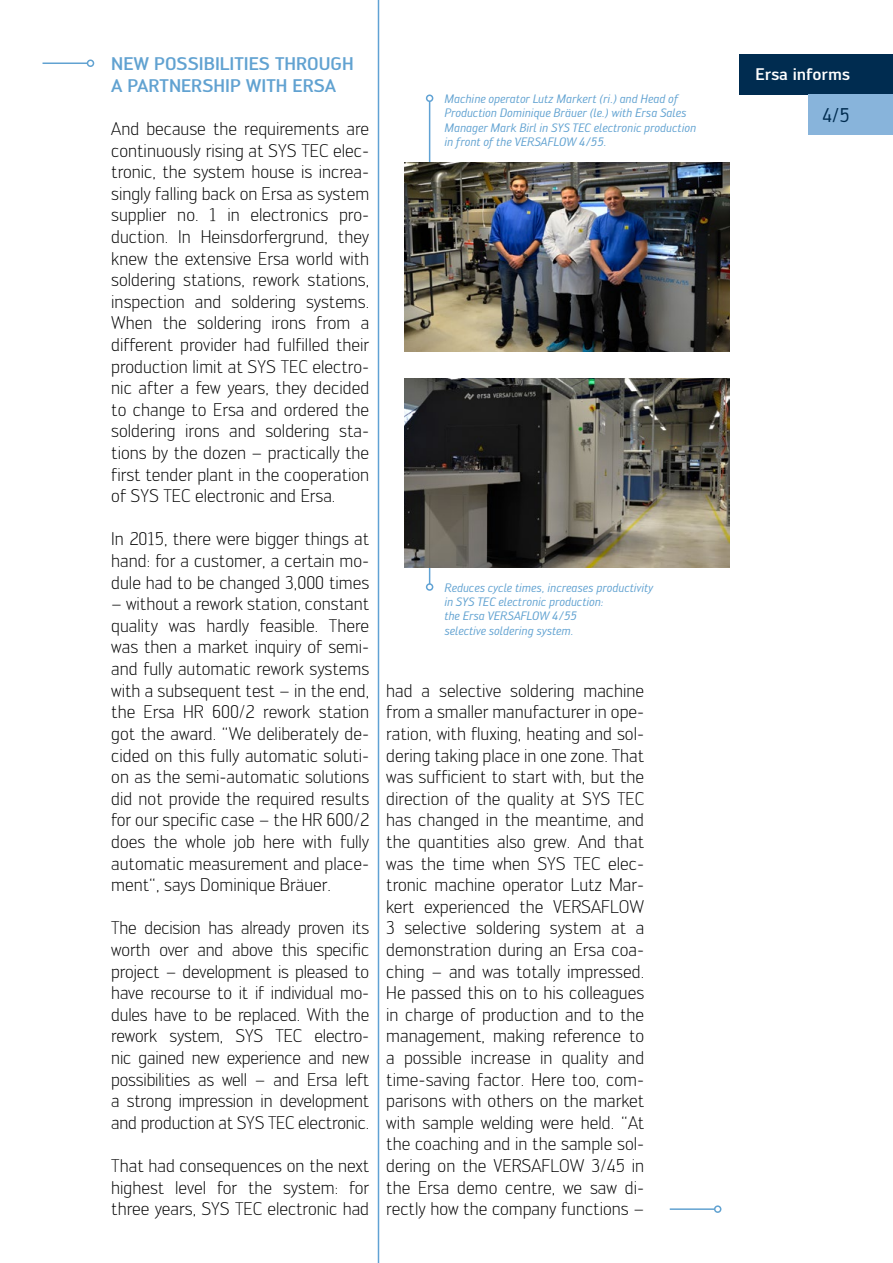
<style>
.page{position:relative;width:893px;height:1263px;background:#fff}
.page>*{position:absolute;margin:0;border:0;box-sizing:border-box;transform-origin:0 0}
.t1{font:19.5px "Engel";color:#002c50}
.t2{font:300 18px/21.6px "Engel";color:#000;text-align:justify}
.t3{font:500 18px/21.6px "Engel";color:#61a2d1}
.t4{font:500 16.5px "Engel";color:#fff}
.t5{font:italic 12px/14.4px "Engel";color:#61a2d1}
</style>
<div class="page">
<hr style="left:378px;top:0;width:1px;height:1263px;background:#60a2d4">
<div style="left:739px;top:54px;width:154px;height:40px;background:#002c50"></div>
<div style="left:808px;top:94px;width:85px;height:41px;background:#88b4db"></div>
<hr style="left:429px;top:528px;width:1px;height:56px;background:#60a2d4">
<div style="left:426px;top:583px;width:7px;height:8px;border:2px solid #60a2d4;border-radius:50%"></div>
<hr style="left:429px;top:101px;width:1px;height:89px;background:#60a2d4">
<div style="left:426px;top:95px;width:7px;height:7px;border:2px solid #60a2d4;border-radius:50%"></div>
<hr style="left:43px;top:62px;width:45px;height:2px;background:#61a2d1">
<div style="left:87px;top:59px;width:7px;height:8px;border:2px solid #61a2d1;border-radius:50%"></div>
<img style="left:404px;top:162px;width:326px;height:189px">
<img style="left:404px;top:378px;width:325px;height:189px">
<hr style="left:670px;top:1208px;width:45px;height:2px;background:#61a2d1">
<div style="left:714px;top:1205px;width:7px;height:8px;border:2px solid #61a2d1;border-radius:50%"></div>
<p class="t3" style="left:111px;top:53px;width:244px">NEW POSSIBILITIES THROUGH<br>A PARTNERSHIP WITH ERSA</p>
<p class="t2" style="left:111px;top:118px;width:259px">And because the requirements are continuously rising at SYS TEC elec&shy;tronic, the system house is increa&shy;singly falling back on Ersa as system supplier no. 1 in electronics pro&shy;duction. In Heinsdorfergrund, they knew the extensive Ersa world with soldering stations, rework stations, inspection and soldering systems.<br>When the soldering irons from a different provider had fulfilled their production limit at SYS TEC electro&shy;nic after a few years, they decided to change to Ersa and ordered the soldering irons and soldering sta&shy;tions by the dozen – practically the first tender plant in the cooperation of SYS TEC electronic and Ersa.</p>
<p class="t2" style="left:111px;top:528px;width:259px">In 2015, there were bigger things at hand: for a customer, a certain mo&shy;dule had to be changed 3,000 times</p>
<p class="t2" style="left:111px;top:593px;width:259px">– without a rework station, constant quality was hardly feasible. There was then a market inquiry of semi&shy;and fully automatic rework systems with a subsequent test – in the end, the Ersa HR 600/2 rework station got the award. “We deliberately de&shy;cided on this fully automatic soluti&shy;on as the semi-automatic solutions did not provide the required results for our specific case – the HR 600/2 does the whole job here with fully automatic measurement and place&shy;ment“, says Dominique Bräuer.</p>
<p class="t2" style="left:111px;top:917px;width:259px">The decision has already proven its worth over and above this specific project – development is pleased to have recourse to it if individual mo&shy;dules have to be replaced. With the rework system, SYS TEC electro&shy;nic gained new experience and new possibilities as well – and Ersa left a strong impression in development and production at SYS TEC electronic.</p>
<p class="t2" style="left:111px;top:1155px;width:259px">That had consequences on the next highest level for the system: for three years, SYS TEC electronic had</p>
<p class="t5" style="left:444px;top:92px;width:253px">Machine operator Lutz Markert (ri.) and Head of Production Dominique Bräuer (le.) with Ersa Sales Manager Mark Birl in SYS TEC electronic production in front of the VERSAFLOW 4/55.</p>
<p class="t5" style="left:444px;top:580px;width:210px">Reduces cycle times, increases productivity in SYS TEC electronic production:<br>the Ersa VERSAFLOW 4/55<br>selective soldering system.</p>
<p class="t2" style="left:386px;top:680px;width:259px">had a selective soldering machine from a smaller manufacturer in ope&shy;ration, with fluxing, heating and sol&shy;dering taking place in one zone. That was sufficient to start with, but the direction of the quality at SYS TEC has changed in the meantime, and the quantities also grew. And that was the time when SYS TEC elec&shy;tronic machine operator Lutz Mar&shy;kert experienced the VERSAFLOW 3 selective soldering system at a demonstration during an Ersa coa&shy;ching – and was totally impressed.<br>He passed this on to his colleagues in charge of production and to the management, making reference to a possible increase in quality and time-saving factor. Here too, com&shy;parisons with others on the market with sample welding were held. “At the coaching and in the sample sol&shy;dering on the VERSAFLOW 3/45 in the Ersa demo centre, we saw di&shy;rectly how the company functions –</p>
<p class="t4" style="left:755px;top:65px;width:96px">Ersa informs</p>
<p class="t1" style="left:822px;top:104px;width:29px">4/5</p>
</div>
